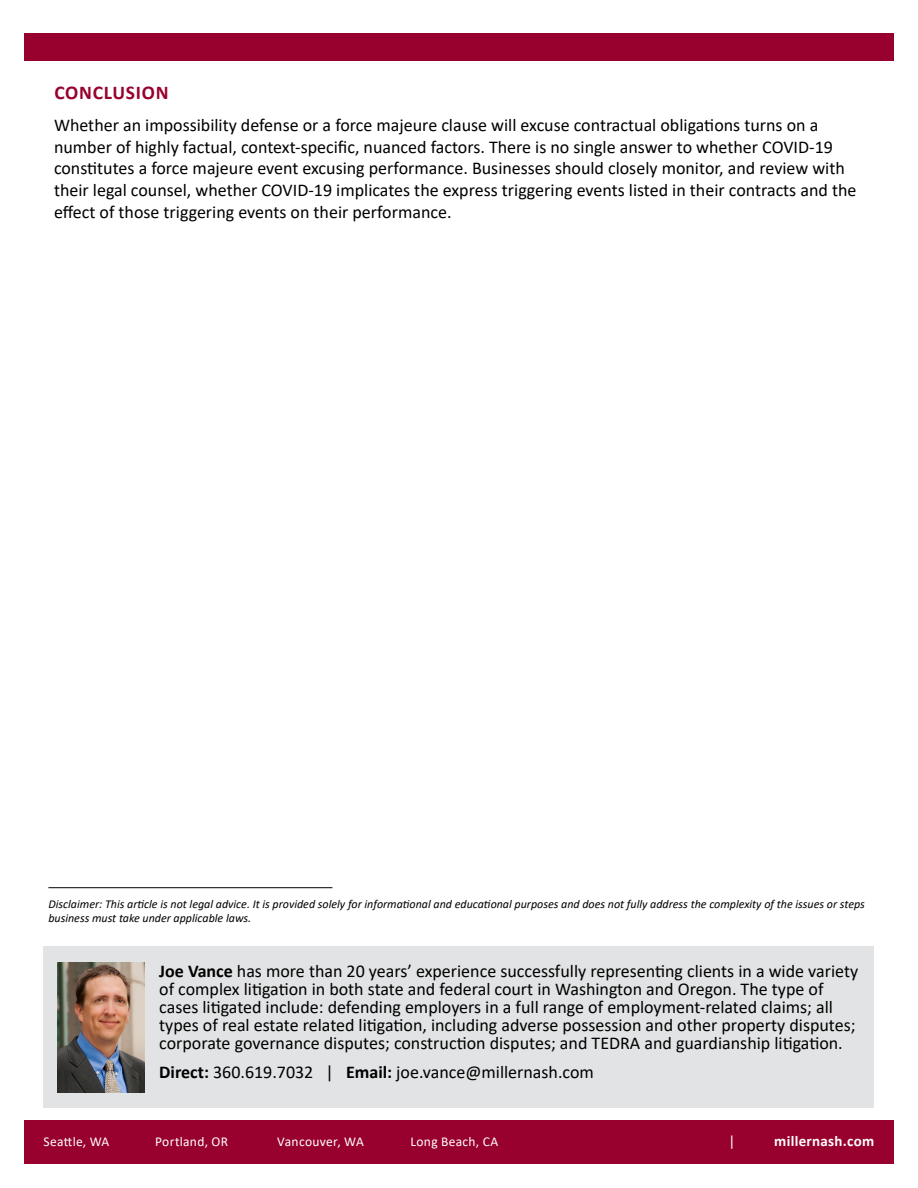
<style>
.page{position:relative;width:918px;height:1188px;background:#fff}
.page>*{position:absolute;margin:0;border:0;box-sizing:border-box;transform-origin:0 0}
.t1{font:700 19.5px "Calibri";letter-spacing:.04em;color:#98002e}
.t2{font:18px/18px "Calibri";color:#000}
.t3{font:700 15px "Calibri";letter-spacing:.02em;color:#fff}
.t4{font:15px "Calibri";color:#fff}
.t5{font:13.5px "Calibri";letter-spacing:.025em;color:#fff}
.t6{font:italic 12px/14.4px "Calibri";color:#000}
.s1{font-weight:700}
</style>
<div class="page">
<div style="left:43px;top:946px;width:831px;height:162px;background:#e2e3e4"></div>
<hr style="left:48px;top:887px;width:284px;height:1px;background:#000">
<img style="left:58px;top:962px;width:87px;height:131px">
<div style="left:24px;top:33px;width:870px;height:27px;background:#98002e"></div>
<div style="left:24px;top:1121px;width:870px;height:43px;background:#98002e"></div>
<p class="t1" style="left:54px;top:79px;width:116px">CONCLUSION</p>
<p class="t2" style="left:54px;top:114px;width:804px;line-height:21.6px">Whether an impossibility defense or a force majeure clause will excuse contractual obligations turns on a number of highly factual, context-specific, nuanced factors. There is no single answer to whether COVID-19 constitutes a force majeure event excusing performance. Businesses should closely monitor, and review with their legal counsel, whether COVID-19 implicates the express triggering events listed in their contracts and the effect of those triggering events on their performance.</p>
<p class="t6" style="left:48px;top:896px;width:818px">Disclaimer: This article is not legal advice. It is provided solely for informational and educational purposes and does not fully address the complexity of the issues or steps business must take under applicable laws.</p>
<p class="t2" style="left:159px;top:962px;width:700px"><span class="s1">Joe Vance</span> has more than 20 years’ experience successfully representing clients in a wide variety of complex litigation in both state and federal court in Washington and Oregon. The type of cases litigated include: defending employers in a full range of employment-related claims; all types of real estate related litigation, including adverse possession and other property disputes; corporate governance disputes; construction disputes; and TEDRA and guardianship litigation.</p>
<p class="t2" style="left:159px;top:1063px;width:436px"><span class="s1">Direct:</span> 360.619.7032 | <span class="s1">Email:</span> joe.vance@millernash.com</p>
<p class="t5" style="left:44px;top:1132px;width:67px">Seattle, WA</p>
<p class="t5" style="left:155px;top:1132px;width:74px">Portland, OR</p>
<p class="t5" style="left:277px;top:1132px;width:88px">Vancouver, WA</p>
<p class="t5" style="left:410px;top:1132px;width:90px">Long Beach, CA</p>
<p class="t4" style="left:729px;top:1131px;width:8px">|</p>
<p class="t3" style="left:774px;top:1131px;width:102px">millernash.com</p>
</div>
